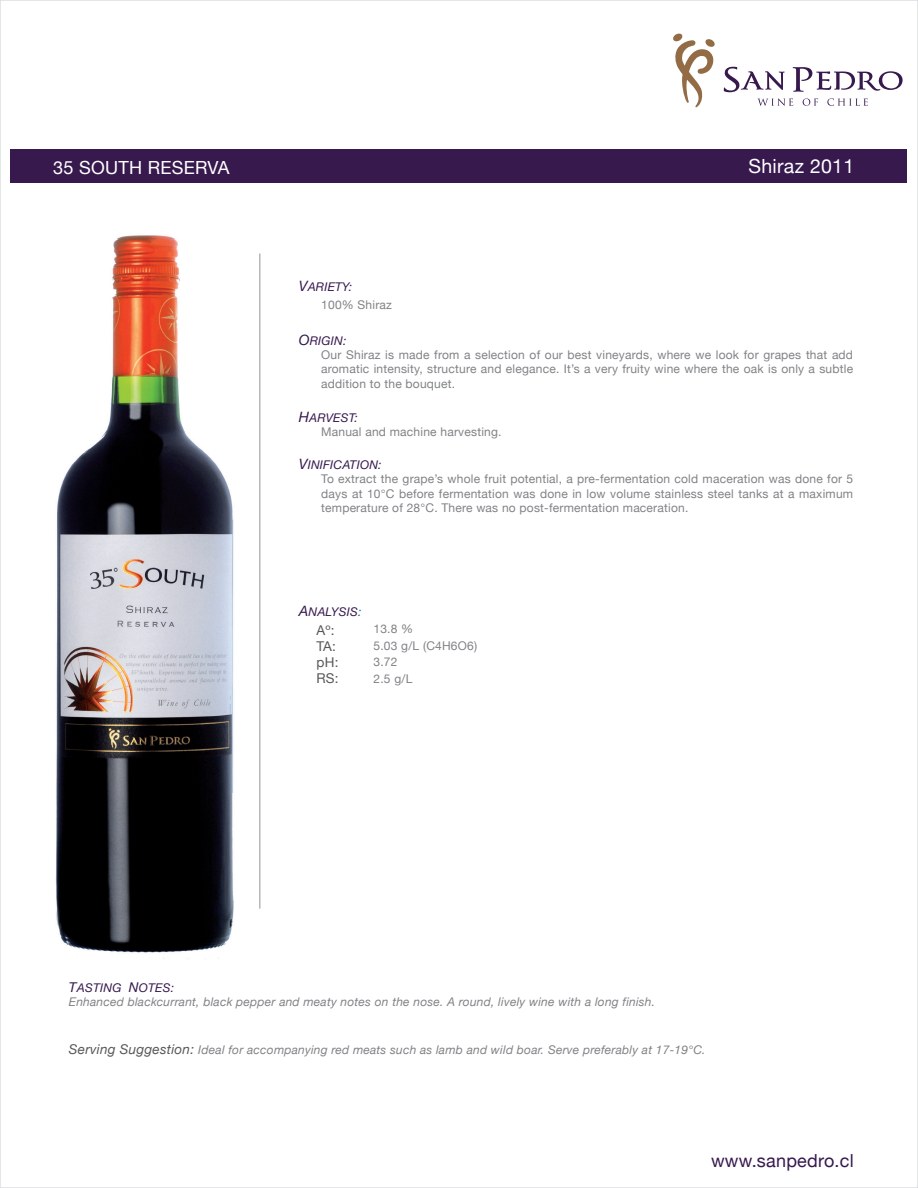
<style>
.page{position:relative;width:918px;height:1188px;background:#fff}
.page>*{position:absolute;margin:0;border:0;box-sizing:border-box;transform-origin:0 0}
.t1{font:19.5px "Helvetica Neue";letter-spacing:.015em;color:#fff}
.t2{font:18.15px "Helvetica Neue";letter-spacing:.015em;color:#fff}
.t3{font:18px "Helvetica Neue";letter-spacing:.015em;color:#37194e}
.t4{font:13.5px/16.2px "Helvetica Neue";letter-spacing:.02em;color:#57585a}
.t5{font:12px/14.4px "Helvetica Neue";letter-spacing:.02em;color:#808285}
.t6{font:italic 12px/14.4px "Helvetica Neue";letter-spacing:.02em;color:#808285}
.t7{font:italic 12px "Helvetica Neue";letter-spacing:.02em;color:#37194e}
.s1{font-style:italic;font-size:14.25px;color:#37194e}
.s2{font-style:italic;color:#37194e}
.s3{font-size:14.25px}
.s4{color:#006ea7}
.s5{font-size:13.5px;color:#37194e}
.s6{color:#37194e}
.s7{font-size:13.5px;color:#57585a}
</style>
<div class="page">
<img style="left:55px;top:235px;width:179px;height:725px">
<svg style="left:673px;top:33px;width:42px;height:74px"></svg>
<svg style="left:793px;top:67px;width:110px;height:25px"></svg>
<svg style="left:724px;top:67px;width:61px;height:25px"></svg>
<svg style="left:757px;top:98px;width:36px;height:8px"></svg>
<svg style="left:803px;top:98px;width:15px;height:8px"></svg>
<svg style="left:827px;top:98px;width:41px;height:8px"></svg>
<hr style="left:259px;top:253px;width:1px;height:656px;background:#939598">
<div style="left:10px;top:149px;width:898px;height:34px;background:#37194e"></div>
<h2 class="t2" style="left:53px;top:152px;width:178px">35 SOUTH RESERVA</h2>
<h1 class="t1" style="left:749px;top:150px;width:107px">Shiraz 2011</h1>
<p class="t5" style="left:321px;top:277px;width:72px;line-height:18px;text-indent:-22px"><span class="s1">V</span><span class="s2">ARIETY:<br></span>100% Shiraz</p>
<p class="t5" style="left:321px;top:332px;width:533px;text-indent:-22px"><span class="s1">O</span><span class="s2">RIGIN:<br></span>Our Shiraz is made from a selection of our best vineyards, where we look for grapes that add aromatic intensity, structure and elegance. It’s a very fruity wine where the oak is only a subtle addition to the bouquet.</p>
<p class="t5" style="left:321px;top:410px;width:182px;text-indent:-22px"><span class="s1">H</span><span class="s2">ARVEST:<br></span>Manual and machine harvesting.</p>
<p class="t5" style="left:321px;top:457px;width:533px;text-indent:-22px"><span class="s1">V</span><span class="s2">INIFICATION:<br></span>To extract the grape’s whole fruit potential, a pre-fermentation cold maceration was done for 5 days at 10°C before fermentation was done in low volume stainless steel tanks at a maximum temperature of 28°C. There was no post-fermentation maceration.</p>
<p class="t7" style="left:299px;top:602px;width:64px"><span class="s3">A</span>NALYSIS<span class="s4">:</span></p>
<p class="t4" style="left:316px;top:621px;width:24px">Aº:<br>TA: pH:<br>RS:</p>
<p class="t5" style="left:373px;top:620px;width:105px;line-height:16.5px">13.8 %<br>5.03 g/L (C4H6O6)<br>3.72<br>2.5 g/L</p>
<p class="t6" style="left:69px;top:980px;width:588px"><span class="s5">T</span><span class="s6">ASTING</span> <span class="s5">N</span><span class="s6">OTES:<br></span>Enhanced blackcurrant, black pepper and meaty notes on the nose. A round, lively wine with a long finish.</p>
<p class="t6" style="left:69px;top:1042px;width:638px"><span class="s7">Serving Suggestion:</span> Ideal for accompanying red meats such as lamb and wild boar. Serve preferably at 17-19°C.</p>
<h3 class="t3" style="left:711px;top:1145px;width:144px">www.sanpedro.cl</h3>
</div>
